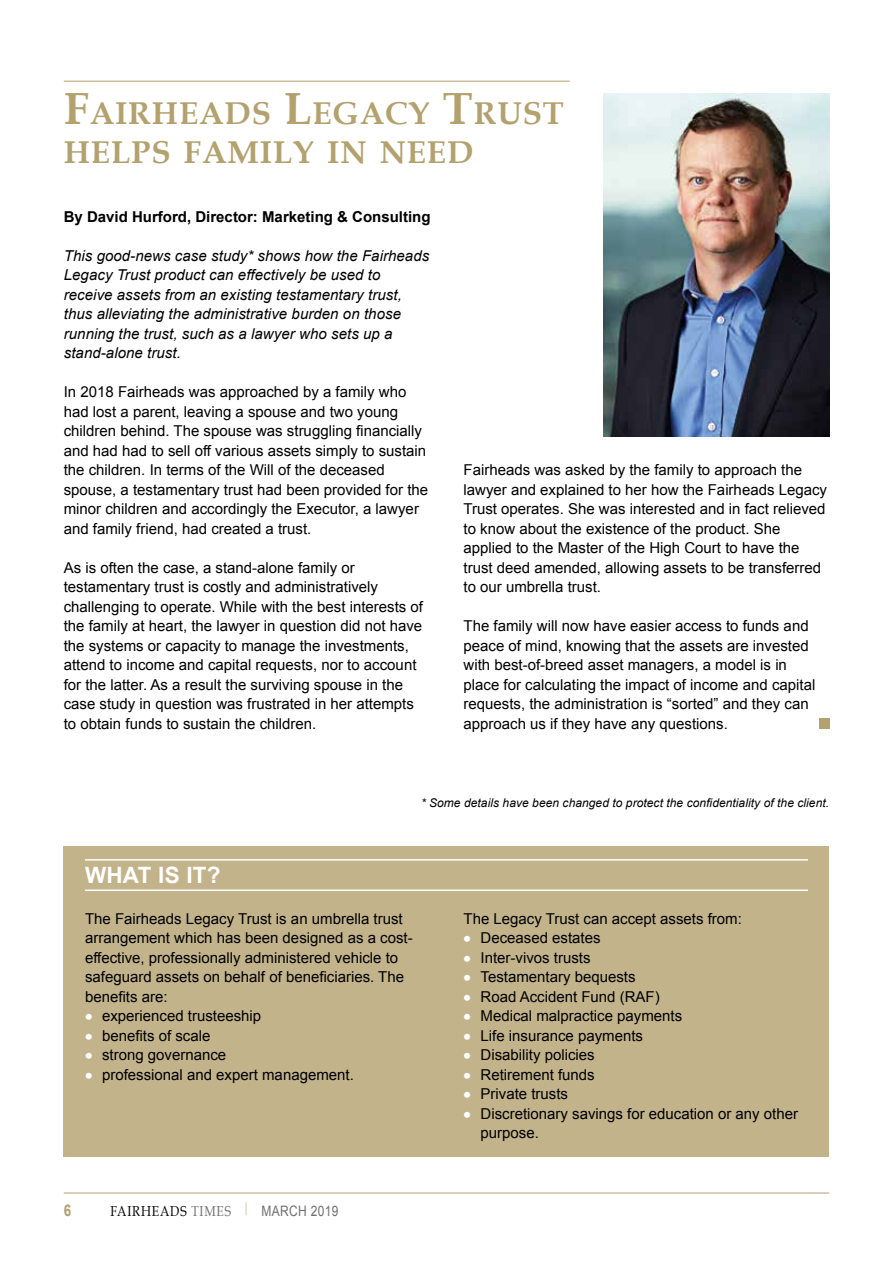
<style>
.page{position:relative;width:893px;height:1263px;background:#fff}
.page>*{position:absolute;margin:0;border:0;box-sizing:border-box;transform-origin:0 0}
.t1{font:700 31.5px/39px "Book Antiqua";letter-spacing:.03em;color:#b3a16e}
.t2{font:700 22.5px "Arial";letter-spacing:.01em;color:#fff}
.t3{font:700 16.2px "Arial";color:#b3a16e;scale:.83 1}
.t4{font:15px/19.5px "Arial";color:#000}
.t5{font:italic 15px/19.5px "Arial";letter-spacing:.005em;color:#000}
.t6{font:700 15px "Arial";color:#000}
.t7{font:14.4px "Book Antiqua";letter-spacing:.07em;color:#000;scale:.83 1}
.t8{font:14.4px "Arial";letter-spacing:.03em;color:#706f6f;scale:.83 1}
.t9{font:italic 12px "Arial";letter-spacing:.005em;color:#000}
.s1{font-size:45px}
.s2{font-weight:700;font-size:21px;color:#fff}
.s3{color:#706f6f}
</style>
<div class="page">
<div style="left:64px;top:846px;width:765px;height:311px;background:#c2b38b"></div>
<hr style="left:64px;top:81px;width:506px;height:1px;background:#b3a16e">
<hr style="left:85px;top:889px;width:723px;height:2px;background:#fff">
<hr style="left:85px;top:859px;width:723px;height:2px;background:#fff">
<img style="left:604px;top:94px;width:225px;height:342px">
<div style="left:819px;top:718px;width:10px;height:11px;background:#b3a16e"></div>
<hr style="left:64px;top:1193px;width:765px;height:1px;background:#b3a16e">
<h1 class="t1" style="left:64px;top:94px;width:502px"><span class="s1">F</span>AIRHEADS <span class="s1">L</span>EGACY <span class="s1">T</span>RUST<br>HELPS FAMILY IN NEED</h1>
<p class="t6" style="left:64px;top:206px;width:368px">By David Hurford, Director: Marketing &amp; Consulting</p>
<p class="t5" style="left:64px;top:246px;width:367px">This good-news case study* shows how the Fairheads Legacy Trust product can effectively be used to receive assets from an existing testamentary trust, thus alleviating the administrative burden on those running the trust, such as a lawyer who sets up a stand-alone trust.</p>
<p class="t4" style="left:64px;top:382px;width:366px">In 2018 Fairheads was approached by a family who had lost a parent, leaving a spouse and two young children behind. The spouse was struggling financially and had had to sell off various assets simply to sustain the children. In terms of the Will of the deceased spouse, a testamentary trust had been provided for the minor children and accordingly the Executor, a lawyer and family friend, had created a trust.</p>
<p class="t4" style="left:64px;top:558px;width:361px">As is often the case, a stand-alone family or testamentary trust is costly and administratively challenging to operate. While with the best interests of the family at heart, the lawyer in question did not have the systems or capacity to manage the investments, attend to income and capital requests, nor to account for the latter. As a result the surviving spouse in the case study in question was frustrated in her attempts to obtain funds to sustain the children.</p>
<p class="t4" style="left:463px;top:460px;width:365px">Fairheads was asked by the family to approach the lawyer and explained to her how the Fairheads Legacy Trust operates. She was interested and in fact relieved to know about the existence of the product. She applied to the Master of the High Court to have the trust deed amended, allowing assets to be transferred to our umbrella trust.</p>
<p class="t4" style="left:463px;top:616px;width:353px">The family will now have easier access to funds and peace of mind, knowing that the assets are invested with best-of-breed asset managers, a model is in place for calculating the impact of income and capital requests, the administration is “sorted” and they can approach us if they have any questions.</p>
<p class="t9" style="left:421px;top:795px;width:410px">* Some details have been changed to protect the confidentiality of the client.</p>
<h2 class="t2" style="left:85px;top:860px;width:137px">WHAT IS IT?</h2>
<p class="t4" style="left:85px;top:909px;width:329px">The Fairheads Legacy Trust is an umbrella trust arrangement which has been designed as a cost&shy;effective, professionally administered vehicle to safeguard assets on behalf of beneficiaries. The benefits are:</p>
<p class="t4" style="left:85px;top:1006px;width:178px"><span class="s2">•</span> experienced trusteeship</p>
<p class="t4" style="left:85px;top:1026px;width:127px"><span class="s2">•</span> benefits of scale</p>
<p class="t4" style="left:85px;top:1045px;width:143px"><span class="s2">•</span> strong governance</p>
<p class="t4" style="left:85px;top:1065px;width:270px"><span class="s2">•</span> professional and expert management.</p>
<p class="t4" style="left:463px;top:909px;width:280px">The Legacy Trust can accept assets from:</p>
<p class="t4" style="left:463px;top:928px;width:139px"><span class="s2">•</span> Deceased estates</p>
<p class="t4" style="left:463px;top:948px;width:129px"><span class="s2">•</span> Inter-vivos trusts</p>
<p class="t4" style="left:463px;top:967px;width:174px"><span class="s2">•</span> Testamentary bequests</p>
<p class="t4" style="left:463px;top:987px;width:198px"><span class="s2">•</span> Road Accident Fund (RAF)</p>
<p class="t4" style="left:463px;top:1006px;width:220px"><span class="s2">•</span> Medical malpractice payments</p>
<p class="t4" style="left:463px;top:1026px;width:181px"><span class="s2">•</span> Life insurance payments</p>
<p class="t4" style="left:463px;top:1045px;width:133px"><span class="s2">•</span> Disability policies</p>
<p class="t4" style="left:463px;top:1065px;width:133px"><span class="s2">•</span> Retirement funds</p>
<p class="t4" style="left:463px;top:1084px;width:106px"><span class="s2">•</span> Private trusts</p>
<p class="t4" style="left:480px;top:1104px;width:319px;text-indent:-17px"><span class="s2">•</span> Discretionary savings for education or any other purpose.</p>
<p class="t7" style="left:111px;top:1202px;width:169px">FAIRHEADS <span class="s3">TIMES</span> <sup>│</sup></p>
<p class="t3" style="left:64px;top:1200px;width:11px">6</p>
<p class="t8" style="left:261px;top:1202px;width:95px">MARCH 2019</p>
</div>
